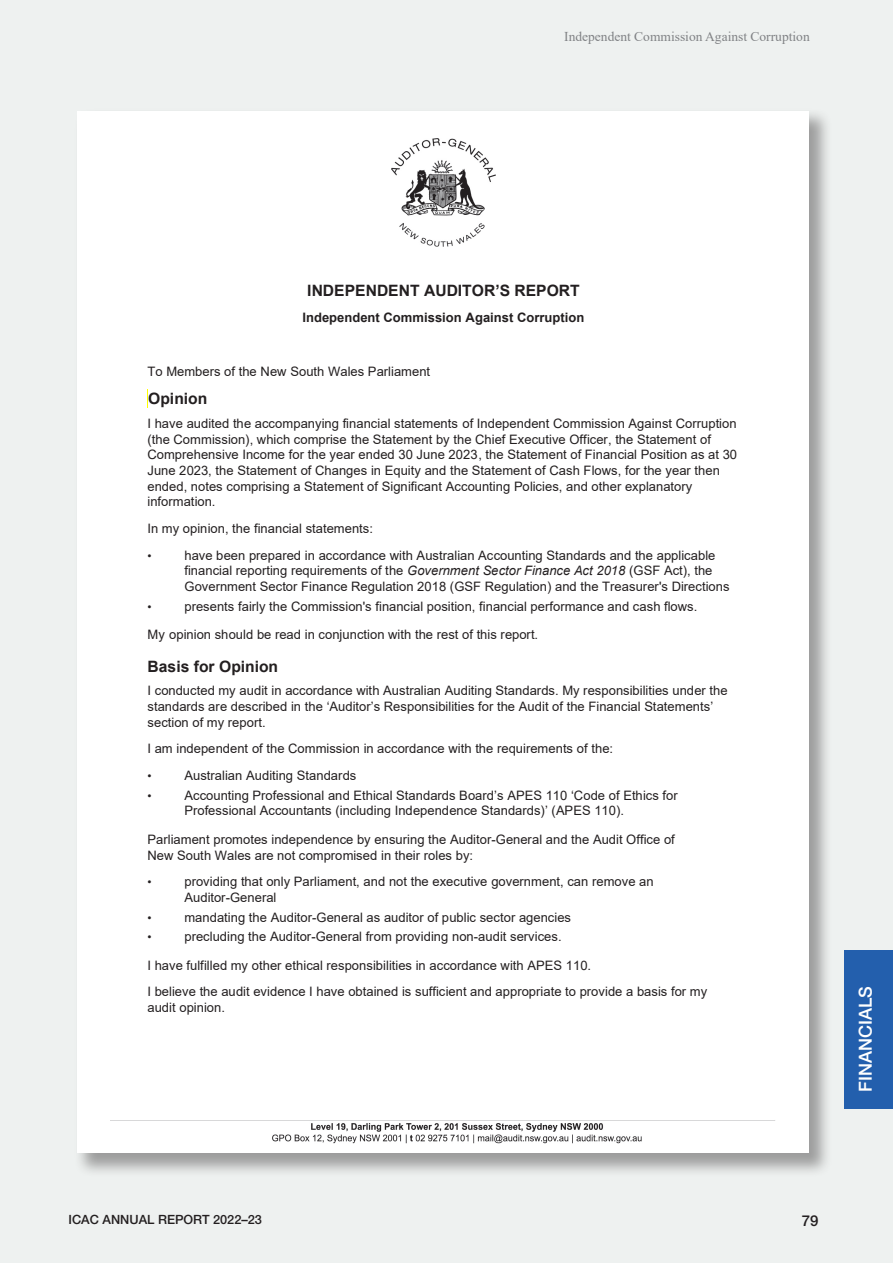
<style>
.page{position:relative;width:893px;height:1263px;background:#eef1f0}
.page>*{position:absolute;margin:0;border:0;box-sizing:border-box;transform-origin:0 0}
.t1{font:500 18px "Helvetica Neue LT Pro";color:#fff}
.t2{font:700 15.6px "Arial";color:#231f20}
.t3{font:500 15px "Helvetica Neue LT Pro";color:#231f20}
.t4{font:13.5px "Times New Roman";color:#808285}
.t5{font:13.05px/15.6px "Arial";color:#231f20}
.t6{font:700 13.05px "Arial";letter-spacing:.005em;color:#231f20}
.t7{font:500 12.75px "Helvetica Neue LT Pro";color:#231f20}
.t8{font:11.7px "Arial";color:#231f20}
.s1{font-style:italic}
</style>
<div class="page">
<div style="left:844px;top:950px;width:49px;height:158px;background:#235fad"></div>
<div style="left:74px;top:108px;width:759px;height:1070px;background:#231f20;opacity:.4"></div>
<div style="left:77px;top:111px;width:732px;height:1042px;background:#fff"></div>
<img style="left:392px;top:139px;width:103px;height:108px">
<img style="left:111px;top:1120px;width:664px;height:24px">
<p class="t4" style="left:564px;top:27px;width:247px">Independent Commission Against Corruption</p>
<p class="t2" style="left:307px;top:279px;width:274px">INDEPENDENT AUDITOR’S REPORT</p>
<p class="t6" style="left:302px;top:308px;width:283px">Independent Commission Against Corruption</p>
<p class="t5" style="left:148px;top:363px;width:284px">To Members of the New South Wales Parliament</p>
<p class="t2" style="left:148px;top:388px;width:61px">Opinion</p>
<p class="t5" style="left:148px;top:415px;width:591px">I have audited the accompanying financial statements of Independent Commission Against Corruption</p>
<p class="t5" style="left:148px;top:447px;width:591px">Comprehensive Income for the year ended 30 June 2023, the Statement of Financial Position as at 30</p>
<p class="t5" style="left:148px;top:431px;width:565px">(the Commission), which comprise the Statement by the Chief Executive Officer, the Statement of</p>
<p class="t5" style="left:148px;top:462px;width:574px">June 2023, the Statement of Changes in Equity and the Statement of Cash Flows, for the year then ended, notes comprising a Statement of Significant Accounting Policies, and other explanatory information.</p>
<p class="t5" style="left:148px;top:520px;width:227px">In my opinion, the financial statements:</p>
<p class="t8" style="left:148px;top:548px;width:6px">•</p>
<p class="t5" style="left:184px;top:547px;width:547px">have been prepared in accordance with Australian Accounting Standards and the applicable financial reporting requirements of the <span class="s1">Government Sector Finance Act 2018</span> (GSF Act), the<br>Government Sector Finance Regulation 2018 (GSF Regulation) and the Treasurer's Directions</p>
<p class="t8" style="left:148px;top:598px;width:6px">•</p>
<p class="t5" style="left:148px;top:592px;width:551px;line-height:28.5px;text-indent:37px">presents fairly the Commission's financial position, financial performance and cash flows.<br>My opinion should be read in conjunction with the rest of this report.</p>
<p class="t2" style="left:148px;top:655px;width:132px">Basis for Opinion</p>
<p class="t5" style="left:148px;top:683px;width:581px">I conducted my audit in accordance with Australian Auditing Standards. My responsibilities under the standards are described in the ‘Auditor’s Responsibilities for the Audit of the Financial Statements’ section of my report.</p>
<p class="t5" style="left:148px;top:741px;width:467px">I am independent of the Commission in accordance with the requirements of the:</p>
<p class="t8" style="left:148px;top:768px;width:6px">•</p>
<p class="t5" style="left:185px;top:767px;width:173px">Australian Auditing Standards</p>
<p class="t8" style="left:148px;top:787px;width:6px">•</p>
<p class="t5" style="left:185px;top:787px;width:495px">Accounting Professional and Ethical Standards Board’s APES 110 ‘Code of Ethics for<br>Professional Accountants (including Independence Standards)’ (APES 110).</p>
<p class="t5" style="left:148px;top:831px;width:529px">Parliament promotes independence by ensuring the Auditor-General and the Audit Office of<br>New South Wales are not compromised in their roles by:</p>
<p class="t8" style="left:148px;top:874px;width:6px">•</p>
<p class="t5" style="left:185px;top:874px;width:471px">providing that only Parliament, and not the executive government, can remove an<br>Auditor-General</p>
<p class="t8" style="left:148px;top:909px;width:6px">•</p>
<p class="t5" style="left:185px;top:909px;width:388px">mandating the Auditor-General as auditor of public sector agencies</p>
<p class="t8" style="left:148px;top:929px;width:6px">•</p>
<p class="t5" style="left:148px;top:922px;width:445px;line-height:28.5px;text-align:center">precluding the Auditor-General from providing non-audit services.<br>I have fulfilled my other ethical responsibilities in accordance with APES 110.</p>
<p class="t5" style="left:148px;top:984px;width:561px">I believe the audit evidence I have obtained is sufficient and appropriate to provide a basis for my audit opinion.</p>
<h1 class="t1" style="left:855px;top:1092px;width:107px;rotate:-90deg">FINANCIALS</h1>
<p class="t7" style="left:69px;top:1212px;width:195px">ICAC ANNUAL REPORT 2022–23</p>
<p class="t3" style="left:802px;top:1211px;width:18px">79</p>
</div>
